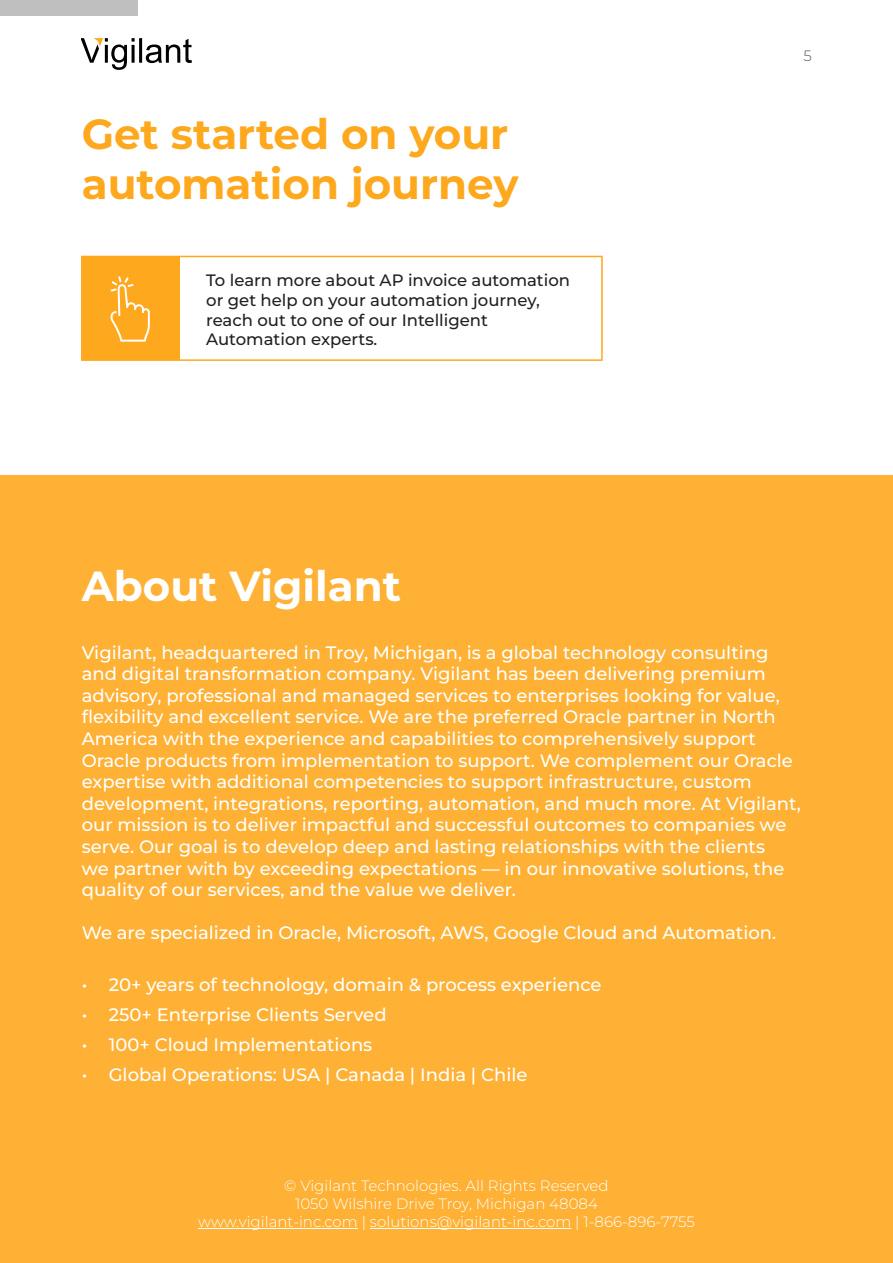
<style>
.page{position:relative;width:893px;height:1263px;background:#fff}
.page>*{position:absolute;margin:0;border:0;box-sizing:border-box;transform-origin:0 0}
.t1{font:700 42px/50.4px "Montserrat";color:#fea81e}
.t2{font:700 42px "Montserrat";color:#fff}
.t3{font:500 18px/21.6px "Montserrat";color:#fff}
.t4{font:500 16.5px/19.8px "Montserrat";color:#231f20}
.t5{font:300 15px "Montserrat";color:#fff}
.t6{font:300 15px "Montserrat";color:#57585a}
</style>
<div class="page">
<svg style="left:81px;top:38px;width:110px;height:32px"></svg>
<div style="left:0;top:0;width:138px;height:15px;background:#bfbfbf"></div>
<div style="left:0;top:475px;width:893px;height:788px;background:#feb135"></div>
<hr style="left:198px;top:1228px;width:160px;height:1px;background:#fff">
<hr style="left:370px;top:1228px;width:201px;height:1px;background:#fff">
<div style="left:81px;top:256px;width:522px;height:105px;border:2px solid #fea81e"></div>
<div style="left:82px;top:256px;width:97px;height:104px;background:#fea81e"></div>
<svg style="left:110px;top:276px;width:40px;height:66px"></svg>
<p class="t1" style="left:82px;top:107px;width:438px">Get started on your automation journey</p>
<p class="t4" style="left:206px;top:270px;width:365px">To learn more about AP invoice automation or get help on your automation journey, reach out to one of our Intelligent Automation experts.</p>
<p class="t6" style="left:804px;top:46px;width:10px">5</p>
<p class="t2" style="left:82px;top:558px;width:321px">About Vigilant</p>
<p class="t3" style="left:82px;top:641px;width:721px">Vigilant, headquartered in Troy, Michigan, is a global technology consulting and digital transformation company. Vigilant has been delivering premium advisory, professional and managed services to enterprises looking for value, flexibility and excellent service. We are the preferred Oracle partner in North America with the experience and capabilities to comprehensively support Oracle products from implementation to support. We complement our Oracle expertise with additional competencies to support infrastructure, custom development, integrations, reporting, automation, and much more. At Vigilant, our mission is to deliver impactful and successful outcomes to companies we serve. Our goal is to develop deep and lasting relationships with the clients<br>we partner with by exceeding expectations — in our innovative solutions, the quality of our services, and the value we deliver.</p>
<p class="t3" style="left:82px;top:922px;width:696px">We are specialized in Oracle, Microsoft, AWS, Google Cloud and Automation.</p>
<p class="t3" style="left:82px;top:973px;width:521px">• 20+ years of technology, domain &amp; process experience</p>
<p class="t3" style="left:82px;top:1003px;width:306px">• 250+ Enterprise Clients Served</p>
<p class="t3" style="left:82px;top:1033px;width:292px">• 100+ Cloud Implementations</p>
<p class="t3" style="left:82px;top:1063px;width:447px">• Global Operations: USA | Canada | India | Chile</p>
<p class="t5" style="left:284px;top:1175px;width:326px">© Vigilant Technologies. All Rights Reserved</p>
<p class="t5" style="left:295px;top:1193px;width:304px">1050 Wilshire Drive Troy, Michigan 48084</p>
<p class="t5" style="left:198px;top:1211px;width:498px">www.vigilant-inc.com | solutions@vigilant-inc.com | 1-866-896-7755</p>
</div>
